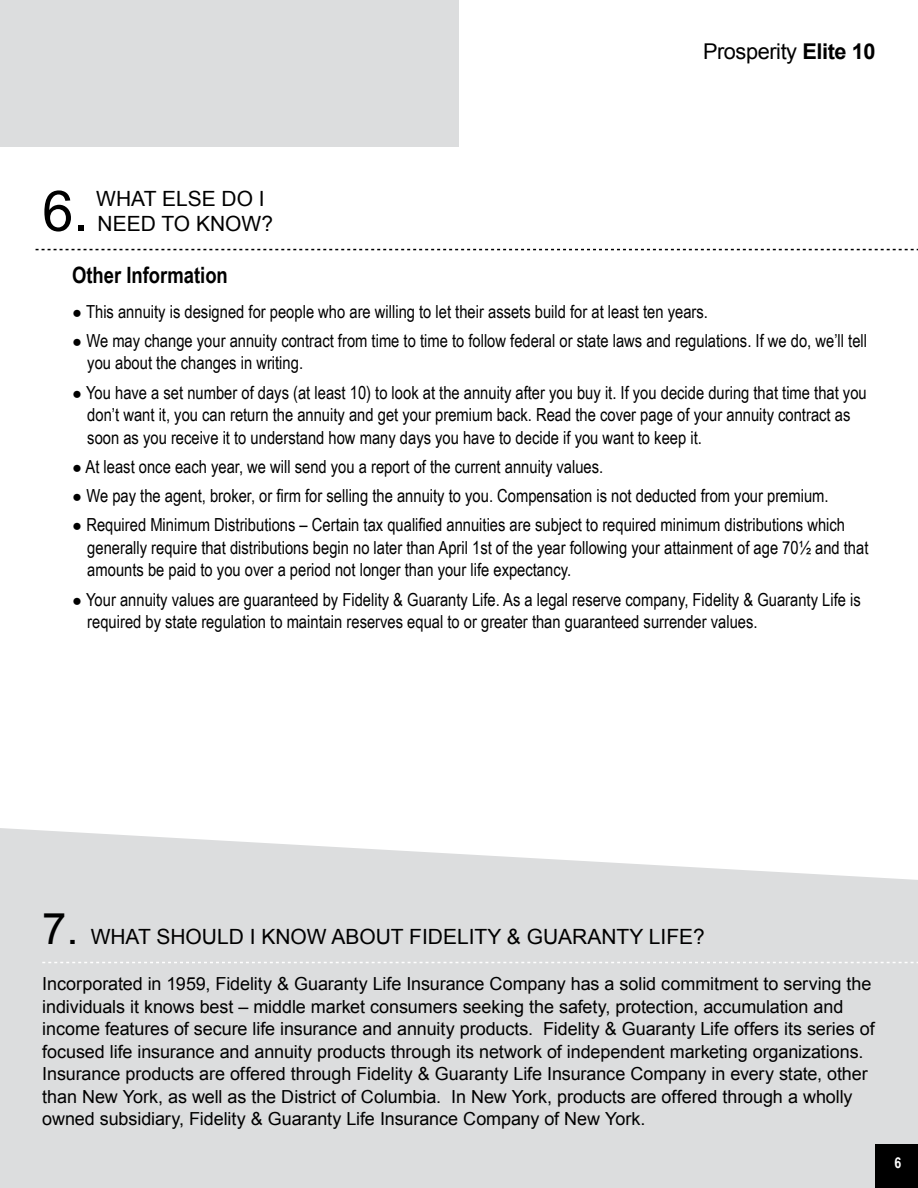
<style>
.page{position:relative;width:918px;height:1188px;background:#fff}
.page>*{position:absolute;margin:0;border:0;box-sizing:border-box;transform-origin:0 0}
.t1{font:56.25px "Arial";color:#000}
.t2{font:700 22.5px "Arial Narrow";color:#000}
.t3{font:21.75px "Arial";letter-spacing:-.02em;color:#000}
.t4{font:21px/25.2px "Arial";color:#000}
.t5{font:18px/22.5px "Arial Narrow";color:#000}
.t6{font:18px/22.5px "Arial";letter-spacing:-.005em;color:#000}
.t7{font:700 15px "Arial Narrow";color:#fff}
.s1{font-weight:700}
.s2{font-size:16.5px}
.s3{font-size:43.5px}
</style>
<div class="page">
<svg style="left:0;top:828px;width:918px;height:360px;background:#dedfe0"></svg>
<svg style="left:36px;top:249px;width:882px;height:1px"></svg>
<div style="left:876px;top:1145px;width:42px;height:43px;background:#000"></div>
<svg style="left:42px;top:962px;width:876px;height:1px"></svg>
<div style="left:0;top:0;width:459px;height:147px;background:#dcddde"></div>
<p class="t3" style="left:703px;top:37px;width:174px">Prosperity <span class="s1">Elite 10</span></p>
<h1 class="t1" style="left:42px;top:174px;width:48px">6.</h1>
<p class="t4" style="left:96px;top:186px;width:178px">WHAT ELSE DO I<br>NEED TO KNOW?</p>
<p class="t2" style="left:72px;top:258px;width:157px">Other Information</p>
<p class="t5" style="left:72px;top:299px;width:637px"><span class="s2">●</span> This annuity is designed for people who are willing to let their assets build for at least ten years.</p>
<p class="t5" style="left:87px;top:329px;width:781px;text-indent:-15px"><span class="s2">●</span> We may change your annuity contract from time to time to follow federal or state laws and regulations. If we do, we’ll tell you about the changes in writing.</p>
<p class="t5" style="left:87px;top:380px;width:781px;text-indent:-15px"><span class="s2">●</span> You have a set number of days (at least 10) to look at the annuity after you buy it. If you decide during that time that you don’t want it, you can return the annuity and get your premium back. Read the cover page of your annuity contract as soon as you receive it to understand how many days you have to decide if you want to keep it.</p>
<p class="t5" style="left:72px;top:455px;width:533px"><span class="s2">●</span> At least once each year, we will send you a report of the current annuity values.</p>
<p class="t5" style="left:72px;top:484px;width:758px"><span class="s2">●</span> We pay the agent, broker, or firm for selling the annuity to you. Compensation is not deducted from your premium.</p>
<p class="t5" style="left:87px;top:513px;width:783px;text-indent:-15px"><span class="s2">●</span> Required Minimum Distributions – Certain tax qualified annuities are subject to required minimum distributions which generally require that distributions begin no later than April 1st of the year following your attainment of age 70½ and that amounts be paid to you over a period not longer than your life expectancy.</p>
<p class="t5" style="left:87px;top:587px;width:775px;text-indent:-15px"><span class="s2">●</span> Your annuity values are guaranteed by Fidelity &amp; Guaranty Life. As a legal reserve company, Fidelity &amp; Guaranty Life is required by state regulation to maintain reserves equal to or greater than guaranteed surrender values.</p>
<p class="t4" style="left:42px;top:924px;width:664px"><span class="s3">7.</span> WHAT SHOULD I KNOW ABOUT FIDELITY &amp; GUARANTY LIFE?</p>
<p class="t6" style="left:42px;top:973px;width:834px">Incorporated in 1959, Fidelity &amp; Guaranty Life Insurance Company has a solid commitment to serving the individuals it knows best – middle market consumers seeking the safety, protection, accumulation and income features of secure life insurance and annuity products. Fidelity &amp; Guaranty Life offers its series of focused life insurance and annuity products through its network of independent marketing organizations.<br>Insurance products are offered through Fidelity &amp; Guaranty Life Insurance Company in every state, other than New York, as well as the District of Columbia. In New York, products are offered through a wholly owned subsidiary, Fidelity &amp; Guaranty Life Insurance Company of New York.</p>
<p class="t7" style="left:894px;top:1152px;width:8px">6</p>
</div>
